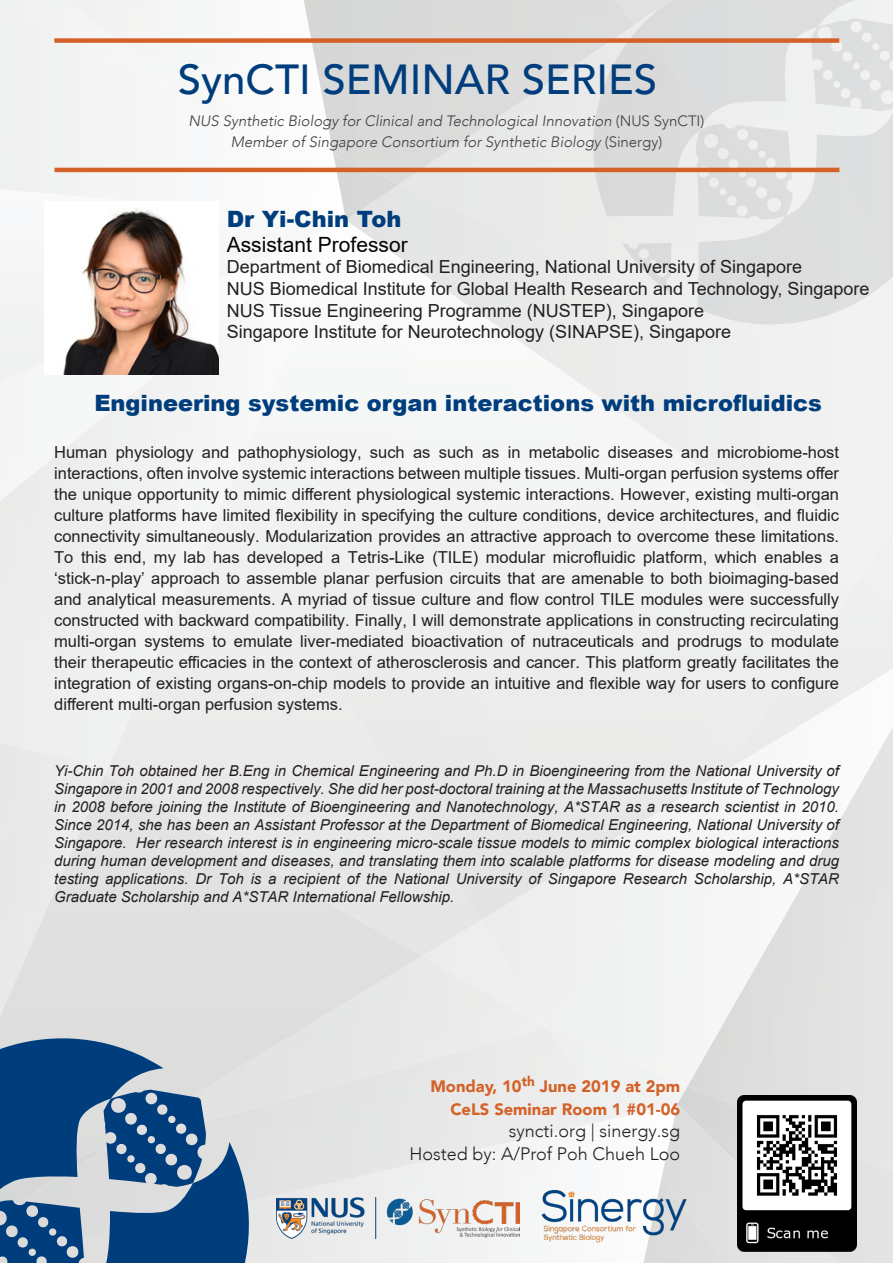
<style>
.page{position:relative;width:893px;height:1263px;background:#fff}
.page>*{position:absolute;margin:0;border:0;box-sizing:border-box;transform-origin:0 0}
.t1{font:500 42px "Avenir";color:#003d7c}
.t2{font:900 22.5px "Arial";color:#003d7c}
.t3{font:21px "Arial";color:#040503}
.t4{font:18px "Arial";color:#231f20}
.t5{font:300 18px "Avenir";color:#231f20}
.t6{font:16.5px/21px "Arial";color:#231f20;text-align:justify}
.t7{font:900 16.5px "Avenir";color:#d46128}
.t8{font:italic 15px/18px "Arial";color:#231f20;text-align:justify}
.t9{font:italic 300 15px "Avenir";color:#3e3e3f}
.s1{font-style:normal}
</style>
<div class="page">
<img style="left:0;top:487px;width:17px;height:14px">
<img style="left:688px;top:727px;width:205px;height:359px">
<img style="left:661px;top:1118px;width:16px;height:60px">
<img style="left:677px;top:1086px;width:216px;height:177px">
<img style="left:256px;top:1132px;width:299px;height:126px">
<div style="left:17px;top:487px;width:133px;height:273px;background:#edeeed"></div>
<div style="left:0;top:327px;width:150px;height:160px;background:#f4f5f4"></div>
<div style="left:105px;top:500px;width:376px;height:456px;background:#edeeed"></div>
<div style="left:481px;top:787px;width:243px;height:240px;background:#f1f3f3"></div>
<img style="left:119px;top:220px;width:210px;height:159px">
<div style="left:435px;top:578px;width:161px;height:342px;background:#ebebea"></div>
<div style="left:382px;top:578px;width:55px;height:270px;background:#ebebeb"></div>
<div style="left:594px;top:578px;width:108px;height:273px;background:#ededec"></div>
<img style="left:329px;top:220px;width:55px;height:542px">
<div style="left:700px;top:578px;width:54px;height:209px;background:#edeeee"></div>
<div style="left:752px;top:578px;width:56px;height:154px;background:#eeefee"></div>
<div style="left:276px;top:253px;width:56px;height:423px;background:#f3f3f3"></div>
<div style="left:805px;top:578px;width:54px;height:77px;background:#efefef"></div>
<div style="left:224px;top:376px;width:54px;height:212px;background:#f1f3f3"></div>
<img style="left:346px;top:184px;width:547px;height:394px">
<img style="left:346px;top:155px;width:53px;height:65px">
<div style="left:422px;top:956px;width:124px;height:192px;background:#ebebea"></div>
<div style="left:0;top:775px;width:422px;height:403px;background:#e3e4e4"></div>
<div style="left:643px;top:1178px;width:83px;height:85px;background:#dfdfde"></div>
<div style="left:546px;top:1027px;width:69px;height:105px;background:#eeefee"></div>
<img style="left:737px;top:1096px;width:120px;height:155px">
<img style="left:44px;top:202px;width:175px;height:172px">
<svg style="left:0;top:1013px;width:256px;height:250px;background:#5e81a5"></svg>
<svg style="left:588px;top:0;width:280px;height:216px;background:#ddddde"></svg>
<svg style="left:622px;top:243px;width:49px;height:50px;background:#e4e4e4"></svg>
<svg style="left:811px;top:18px;width:82px;height:50px"></svg>
<svg style="left:698px;top:68px;width:195px;height:266px;fill:#dedfdf"></svg>
<svg style="left:696px;top:124px;width:97px;height:96px;background:#e0e0e0"></svg>
<img style="left:277px;top:1198px;width:243px;height:41px">
<hr style="left:54px;top:168px;width:785px;height:4px;background:#d46228">
<div style="left:54px;top:38px;width:785px;height:5px;background:#d46228"></div>
<img style="left:527px;top:1185px;width:177px;height:64px">
<p class="t1" style="left:178px;top:43px;width:481px">SynCTI SEMINAR SERIES</p>
<p class="t9" style="left:189px;top:112px;width:517px">NUS Synthetic Biology for Clinical and Technological Innovation <span class="s1">(NUS SynCTI)</span></p>
<p class="t9" style="left:231px;top:133px;width:433px">Member of Singapore Consortium for Synthetic Biology <span class="s1">(Sinergy)</span></p>
<p class="t2" style="left:227px;top:203px;width:176px">Dr Yi-Chin Toh</p>
<p class="t3" style="left:227px;top:231px;width:182px">Assistant Professor</p>
<p class="t4" style="left:227px;top:255px;width:577px">Department of Biomedical Engineering, National University of Singapore</p>
<p class="t4" style="left:227px;top:276px;width:644px">NUS Biomedical Institute for Global Health Research and Technology, Singapore</p>
<p class="t4" style="left:227px;top:298px;width:479px">NUS Tissue Engineering Programme (NUSTEP), Singapore</p>
<p class="t4" style="left:227px;top:319px;width:506px">Singapore Institute for Neurotechnology (SINAPSE), Singapore</p>
<p class="t2" style="left:94px;top:387px;width:729px">Engineering systemic organ interactions with microfluidics</p>
<p class="t6" style="left:54px;top:441px;width:786px">Human physiology and pathophysiology, such as such as in metabolic diseases and microbiome-host interactions, often involve systemic interactions between multiple tissues. Multi-organ perfusion systems offer the unique opportunity to mimic different physiological systemic interactions. However, existing multi-organ culture platforms have limited flexibility in specifying the culture conditions, device architectures, and fluidic connectivity simultaneously. Modularization provides an attractive approach to overcome these limitations.<br>To this end, my lab has developed a Tetris-Like (TILE) modular microfluidic platform, which enables a ‘stick-n-play’ approach to assemble planar perfusion circuits that are amenable to both bioimaging-based and analytical measurements. A myriad of tissue culture and flow control TILE modules were successfully constructed with backward compatibility. Finally, I will demonstrate applications in constructing recirculating multi-organ systems to emulate liver-mediated bioactivation of nutraceuticals and prodrugs to modulate their therapeutic efficacies in the context of atherosclerosis and cancer. This platform greatly facilitates the integration of existing organs-on-chip models to provide an intuitive and flexible way for users to configure different multi-organ perfusion systems.</p>
<p class="t8" style="left:54px;top:761px;width:786px">Yi-Chin Toh obtained her B.Eng in Chemical Engineering and Ph.D in Bioengineering from the National University of Singapore in 2001 and 2008 respectively. She did her post-doctoral training at the Massachusetts Institute of Technology in 2008 before joining the Institute of Bioengineering and Nanotechnology, A*STAR as a research scientist in 2010.<br>Since 2014, she has been an Assistant Professor at the Department of Biomedical Engineering, National University of Singapore. Her research interest is in engineering micro-scale tissue models to mimic complex biological interactions during human development and diseases, and translating them into scalable platforms for disease modeling and drug testing applications. Dr Toh is a recipient of the National University of Singapore Research Scholarship, A*STAR Graduate Scholarship and A*STAR International Fellowship.</p>
<p class="t7" style="left:430px;top:1072px;width:251px">Monday, 10<sup>th</sup> June 2019 at 2pm</p>
<p class="t7" style="left:450px;top:1095px;width:231px">CeLS Seminar Room 1 #01-06</p>
<p class="t5" style="left:509px;top:1120px;width:173px">syncti.org | sinergy.sg</p>
<p class="t5" style="left:409px;top:1143px;width:272px">Hosted by: A/Prof Poh Chueh Loo</p>
</div>
